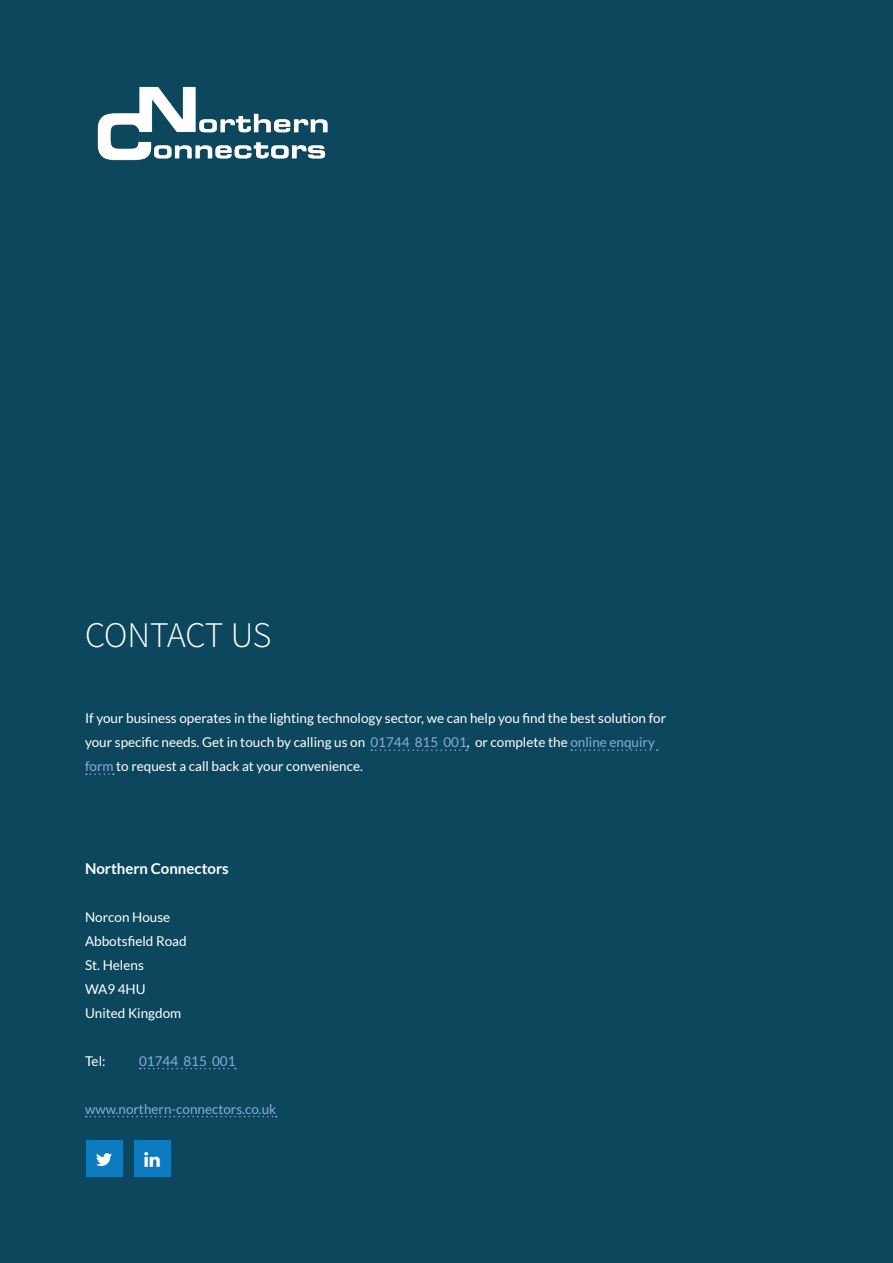
<style>
.page{position:relative;width:893px;height:1263px;background:#0d475e}
.page>*{position:absolute;margin:0;border:0;box-sizing:border-box;transform-origin:0 0}
.t1{font:300 36px "Source Sans Pro";letter-spacing:-.01em;color:#fff}
.t2{font:700 15px "Lato";color:#fff}
.t3{font:13.5px/24px "Lato";color:#fff}
.t4{font:13.5px "Lato";color:#8aabda}
.s1{color:#8aabda}
</style>
<div class="page">
<svg style="left:371px;top:749px;width:96px;height:2px"></svg>
<svg style="left:571px;top:749px;width:87px;height:2px"></svg>
<svg style="left:86px;top:773px;width:28px;height:2px"></svg>
<svg style="left:140px;top:1068px;width:96px;height:1px"></svg>
<svg style="left:86px;top:1116px;width:191px;height:1px"></svg>
<div style="left:134px;top:1140px;width:36px;height:37px;background:#0e7abf"></div>
<div style="left:86px;top:1140px;width:36px;height:37px;background:#0e7abf"></div>
<img style="left:97px;top:86px;width:231px;height:75px">
<h1 class="t1" style="left:85px;top:613px;width:188px">CONTACT US</h1>
<p class="t3" style="left:85px;top:706px;width:583px">If your business operates in the lighting technology sector, we can help you find the best solution for your specific needs. Get in touch by calling us on <span class="s1">01744 815 001</span>, or complete the <span class="s1">online enquiry form</span> to request a call back at your convenience.</p>
<p class="t2" style="left:85px;top:859px;width:145px">Northern Connectors</p>
<p class="t3" style="left:85px;top:904px;width:103px">Norcon House<br>Abbotsfield Road<br>St. Helens<br>WA9 4HU<br>United Kingdom</p>
<p class="t3" style="left:85px;top:1049px;width:22px">Tel:</p>
<p class="t4" style="left:139px;top:1053px;width:98px">01744 815 001</p>
<p class="t4" style="left:85px;top:1101px;width:193px">www.northern-connectors.co.uk</p>
</div>
